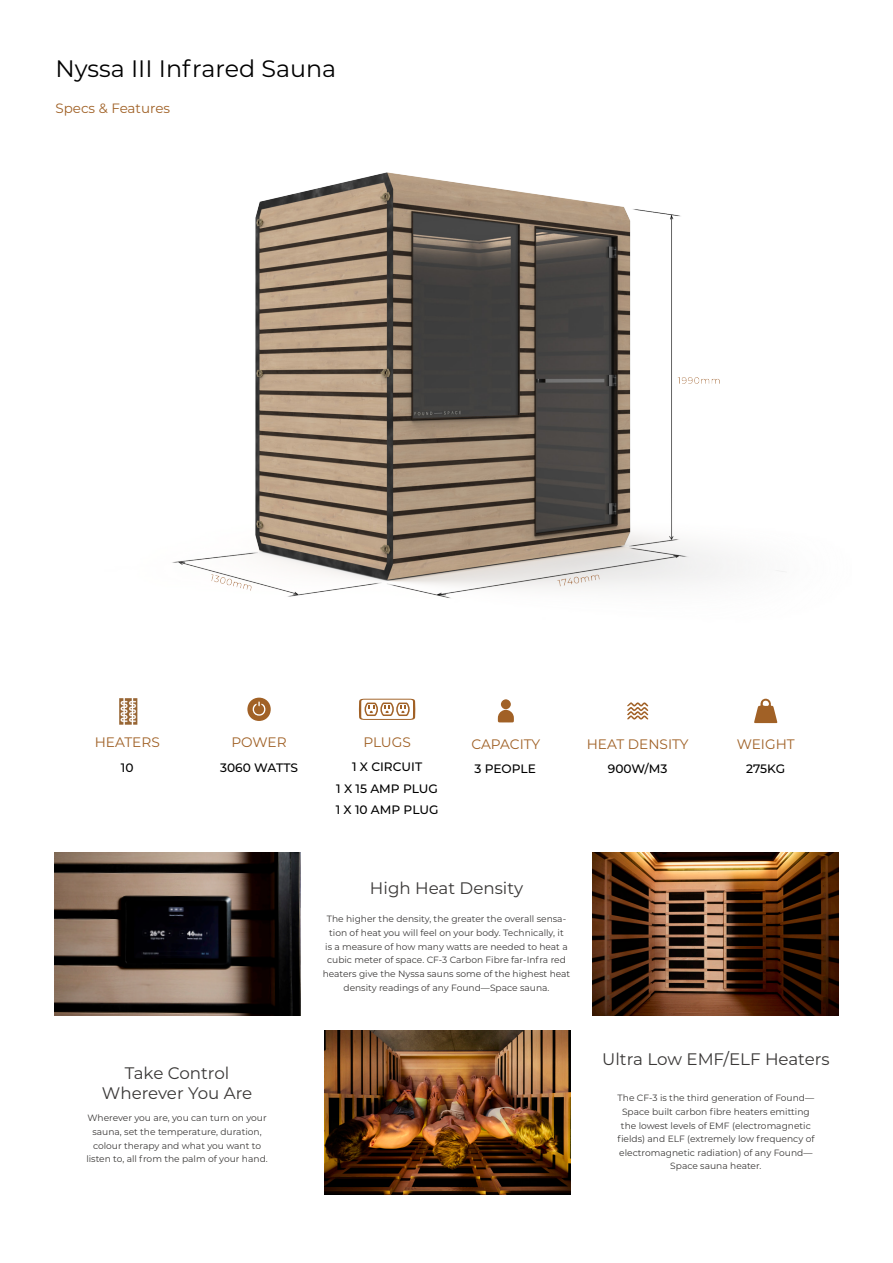
<style>
.page{position:relative;width:893px;height:1263px;background:#fff}
.page>*{position:absolute;margin:0;border:0;box-sizing:border-box;transform-origin:0 0}
.t1{font:23.85px "Montserrat";color:#000}
.t2{font:16.65px/19.4px "Montserrat";color:#3a3837;text-align:center}
.t3{font:13.8px "Montserrat";color:#a06126}
.t4{font:13.5px "Montserrat";color:#a06126}
.t5{font:500 12.15px "Montserrat";color:#000}
.Body{font:9.15px/13.6px "Montserrat";color:#3a3837;text-align:center}
</style>
<div class="page">
<img style="left:172px;top:172px;width:613px;height:552px">
<svg style="left:498px;top:709px;width:16px;height:13px"></svg>
<div style="left:501px;top:699px;width:10px;height:10px;background:#a16126;border-radius:50%"></div>
<svg style="left:627px;top:702px;width:21px;height:18px"></svg>
<svg style="left:754px;top:699px;width:23px;height:24px"></svg>
<svg style="left:247px;top:698px;width:24px;height:23px"></svg>
<img style="left:119px;top:698px;width:19px;height:27px">
<svg style="left:359px;top:699px;width:56px;height:21px"></svg>
<img style="left:593px;top:852px;width:246px;height:164px">
<img style="left:325px;top:1031px;width:246px;height:163px">
<img style="left:54px;top:852px;width:246px;height:164px">
<p class="t1" style="left:55px;top:52px;width:282px">Nyssa III Infrared Sauna</p>
<p class="t4" style="left:55px;top:99px;width:116px">Specs &amp; Features</p>
<p class="t3" style="left:95px;top:733px;width:67px">HEATERS</p>
<p class="t3" style="left:231px;top:733px;width:57px">POWER</p>
<p class="t3" style="left:363px;top:733px;width:49px">PLUGS</p>
<p class="t3" style="left:471px;top:734px;width:70px">CAPACITY</p>
<p class="t3" style="left:587px;top:734px;width:103px">HEAT DENSITY</p>
<p class="t3" style="left:737px;top:734px;width:60px">WEIGHT</p>
<p class="t5" style="left:121px;top:760px;width:14px">10</p>
<p class="t5" style="left:220px;top:760px;width:79px">3060 WATTS</p>
<p class="t5" style="left:352px;top:758px;width:72px">1 X CIRCUIT</p>
<p class="t5" style="left:475px;top:760px;width:63px">3 PEOPLE</p>
<p class="t5" style="left:746px;top:760px;width:40px">275KG</p>
<p class="t5" style="left:336px;top:780px;width:103px">1 X 15 AMP PLUG</p>
<p class="t5" style="left:336px;top:801px;width:104px">1 X 10 AMP PLUG</p>
<p class="t5" style="left:608px;top:760px;width:61px">900W/M3</p>
<p class="t2" style="left:102px;top:1063px;width:152px">Take Control<br>Wherever You Are</p>
<p class="Body" style="left:86px;top:1111px;width:183px">Wherever you are, you can turn on your sauna, set the temperature, duration, colour therapy and what you want to listen to, all from the palm of your hand.</p>
<p class="t2" style="left:370px;top:878px;width:155px">High Heat Density</p>
<p class="Body" style="left:323px;top:912px;width:249px">The higher the density, the greater the overall sensa&shy;tion of heat you will feel on your body. Technically, it<br>is a measure of how many watts are needed to heat a cubic meter of space. CF-3 Carbon Fibre far-Infra red heaters give the Nyssa sauns some of the highest heat density readings of any Found—Space sauna.</p>
<p class="t2" style="left:602px;top:1049px;width:229px">Ultra Low EMF/ELF Heaters</p>
<p class="Body" style="left:617px;top:1091px;width:199px">The CF-3 is the third generation of Found— Space built carbon fibre heaters emitting the lowest levels of EMF (electromagnetic fields) and ELF (extremely low frequency of electromagnetic radiation) of any Found— Space sauna heater.</p>
</div>
